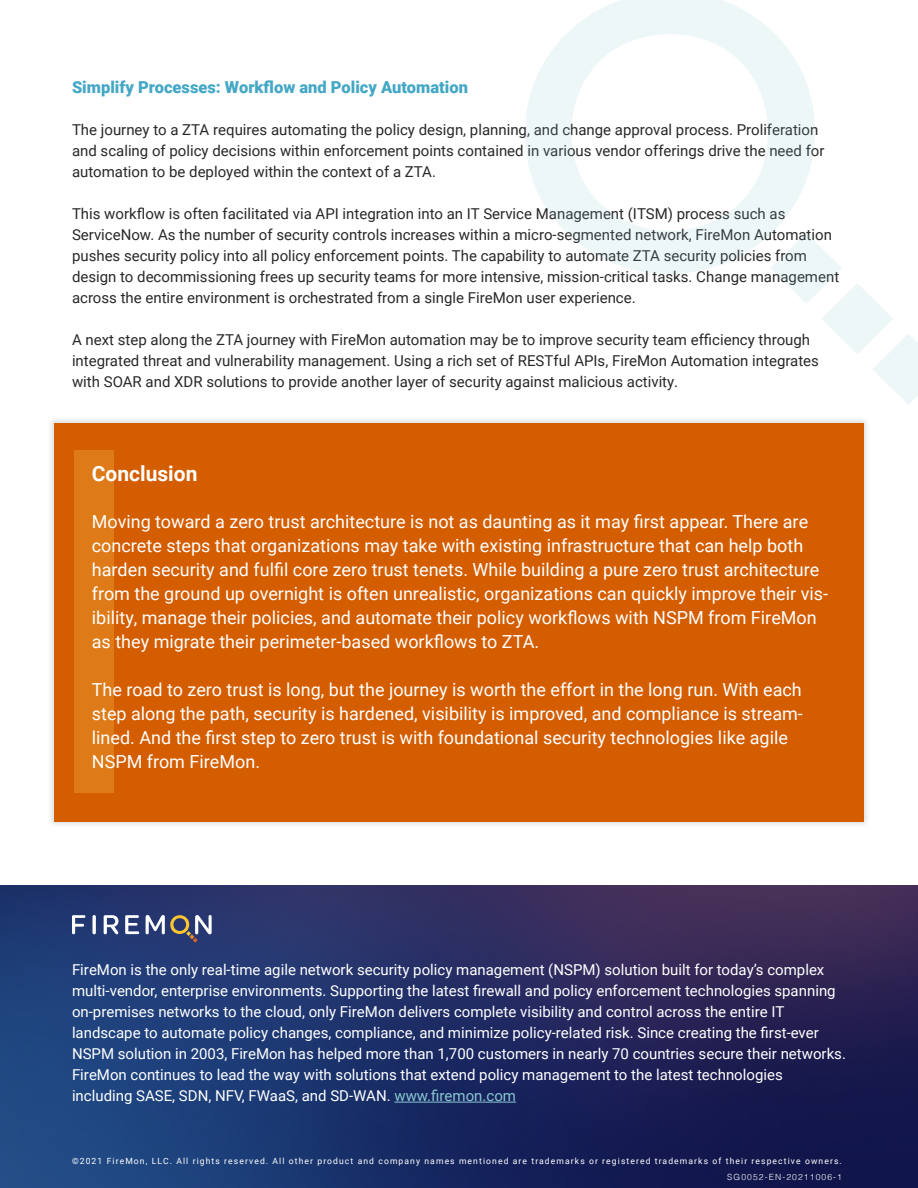
<style>
.page{position:relative;width:918px;height:1188px;background:#fff}
.page>*{position:absolute;margin:0;border:0;box-sizing:border-box;transform-origin:0 0}
.t1{font:700 21px "Roboto";color:#fff}
.t2{font:18px/24px "Roboto";color:#fff}
.t3{font:900 16.5px "Roboto";color:#43a7c5}
.t4{font:15px/21px "Roboto";color:#292829}
.t5{font:15px/21px "Roboto";color:#fff}
.t6{font:8.55px "Roboto";letter-spacing:.13em;color:#fff}
.t7{font:300 8.55px "Helvetica";letter-spacing:.13em;color:#fff}
.s1{color:#8ac6d0}
</style>
<div class="page">
<img style="left:0;top:886px;width:918px;height:302px">
<hr style="left:394px;top:1102px;width:122px;height:1px;background:#8ac6d0">
<svg style="left:72px;top:915px;width:14px;height:19px"></svg>
<svg style="left:104px;top:915px;width:15px;height:20px"></svg>
<svg style="left:125px;top:915px;width:14px;height:19px"></svg>
<svg style="left:92px;top:915px;width:4px;height:19px"></svg>
<svg style="left:146px;top:915px;width:66px;height:28px;background:#646a85"></svg>
<div style="left:48px;top:417px;width:823px;height:412px;background:#000;opacity:.14"></div>
<div style="left:54px;top:423px;width:810px;height:399px;background:#d45d00"></div>
<div style="left:74px;top:451px;width:40px;height:342px;background:#de7a17"></div>
<svg style="left:526px;top:0;width:289px;height:274px"></svg>
<svg style="left:770px;top:233px;width:148px;height:171px"></svg>
<p class="t3" style="left:72px;top:76px;width:397px">Simplify Processes: Workflow and Policy Automation</p>
<p class="t4" style="left:72px;top:119px;width:754px">The journey to a ZTA requires automating the policy design, planning, and change approval process. Proliferation and scaling of policy decisions within enforcement points contained in various vendor offerings drive the need for automation to be deployed within the context of a ZTA.</p>
<p class="t4" style="left:72px;top:203px;width:769px">This workflow is often facilitated via API integration into an IT Service Management (ITSM) process such as ServiceNow. As the number of security controls increases within a micro-segmented network, FireMon Automation pushes security policy into all policy enforcement points. The capability to automate ZTA security policies from design to decommissioning frees up security teams for more intensive, mission-critical tasks. Change management across the entire environment is orchestrated from a single FireMon user experience.</p>
<p class="t4" style="left:72px;top:329px;width:748px">A next step along the ZTA journey with FireMon automation may be to improve security team efficiency through integrated threat and vulnerability management. Using a rich set of RESTful APIs, FireMon Automation integrates with SOAR and XDR solutions to provide another layer of security against malicious activity.</p>
<h1 class="t1" style="left:92px;top:459px;width:107px">Conclusion</h1>
<p class="t2" style="left:92px;top:509px;width:738px">Moving toward a zero trust architecture is not as daunting as it may first appear. There are concrete steps that organizations may take with existing infrastructure that can help both harden security and fulfil core zero trust tenets. While building a pure zero trust architecture from the ground up overnight is often unrealistic, organizations can quickly improve their vis&shy;ibility, manage their policies, and automate their policy workflows with NSPM from FireMon as they migrate their perimeter-based workflows to ZTA.</p>
<p class="t2" style="left:92px;top:677px;width:713px">The road to zero trust is long, but the journey is worth the effort in the long run. With each step along the path, security is hardened, visibility is improved, and compliance is stream&shy;lined. And the first step to zero trust is with foundational security technologies like agile NSPM from FireMon.</p>
<p class="t5" style="left:72px;top:959px;width:775px">FireMon is the only real-time agile network security policy management (NSPM) solution built for today’s complex multi-vendor, enterprise environments. Supporting the latest firewall and policy enforcement technologies spanning on-premises networks to the cloud, only FireMon delivers complete visibility and control across the entire IT landscape to automate policy changes, compliance, and minimize policy-related risk. Since creating the first-ever NSPM solution in 2003, FireMon has helped more than 1,700 customers in nearly 70 countries secure their networks.<br>FireMon continues to lead the way with solutions that extend policy management to the latest technologies including SASE, SDN, NFV, FWaaS, and SD-WAN. <span class="s1">www.firemon.com</span></p>
<p class="t6" style="left:72px;top:1155px;width:771px">©2021 FireMon, LLC. All rights reserved. All other product and company names mentioned are trademarks or registered trademarks of their respective owners.</p>
<p class="t7" style="left:727px;top:1170px;width:116px">SG0052-EN-20211006-1</p>
</div>
